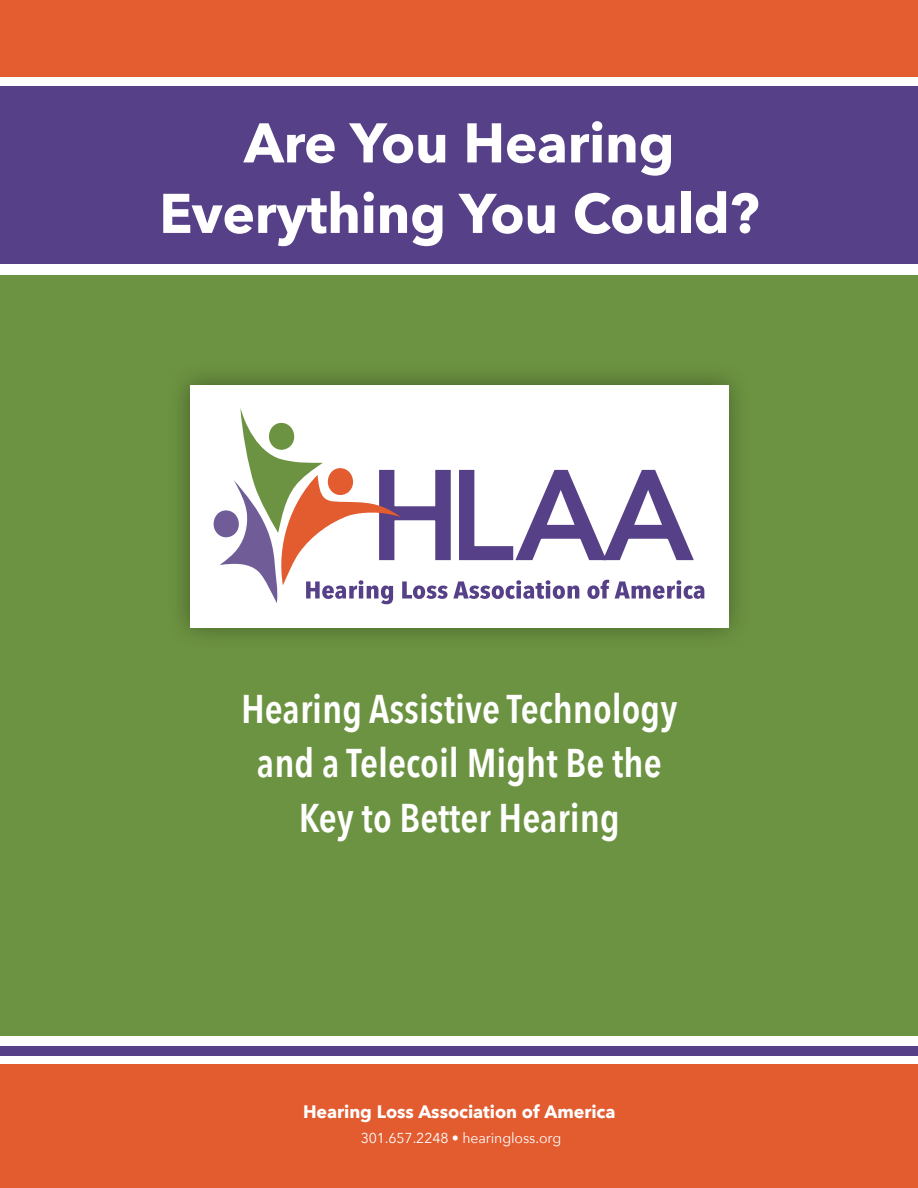
<style>
.page{position:relative;width:918px;height:1188px;background:#fff}
.page>*{position:absolute;margin:0;border:0;box-sizing:border-box;transform-origin:0 0}
.t1{font:700 55.2px/70.5px "Avenir Next";letter-spacing:-.005em;color:#fff;text-align:center}
.t2{font:600 40.05px/54.3px "Avenir Next Condensed";color:#fff;text-align:center}
.t3{font:700 18px "Avenir Next";letter-spacing:-.005em;color:#fff}
.t4{font:14.4px "Avenir Next";letter-spacing:-.005em;color:#fff}
</style>
<div class="page">
<div style="left:0;top:275px;width:918px;height:760px;background:#6c9341"></div>
<div style="left:167px;top:361px;width:584px;height:290px;background:#000;opacity:.35"></div>
<div style="left:190px;top:385px;width:538px;height:242px;background:#fff"></div>
<div style="left:0;top:87px;width:918px;height:177px;background:#564088"></div>
<div style="left:0;top:0;width:918px;height:76px;background:#e45d31"></div>
<div style="left:0;top:1064px;width:918px;height:124px;background:#e25c30"></div>
<div style="left:0;top:1046px;width:918px;height:10px;background:#564088"></div>
<svg style="left:213px;top:510px;width:26px;height:28px"></svg>
<svg style="left:220px;top:408px;width:484px;height:196px"></svg>
<h1 class="t1" style="left:159px;top:107px;width:602px">Are You Hearing<br>Everything You Could?</h1>
<p class="t2" style="left:241px;top:681px;width:438px">Hearing Assistive Technology and a Telecoil Might Be the<br>Key to Better Hearing</p>
<p class="t3" style="left:303px;top:1096px;width:314px">Hearing Loss Association of America</p>
<p class="t4" style="left:361px;top:1126px;width:202px">301.657.2248 • hearingloss.org</p>
</div>
